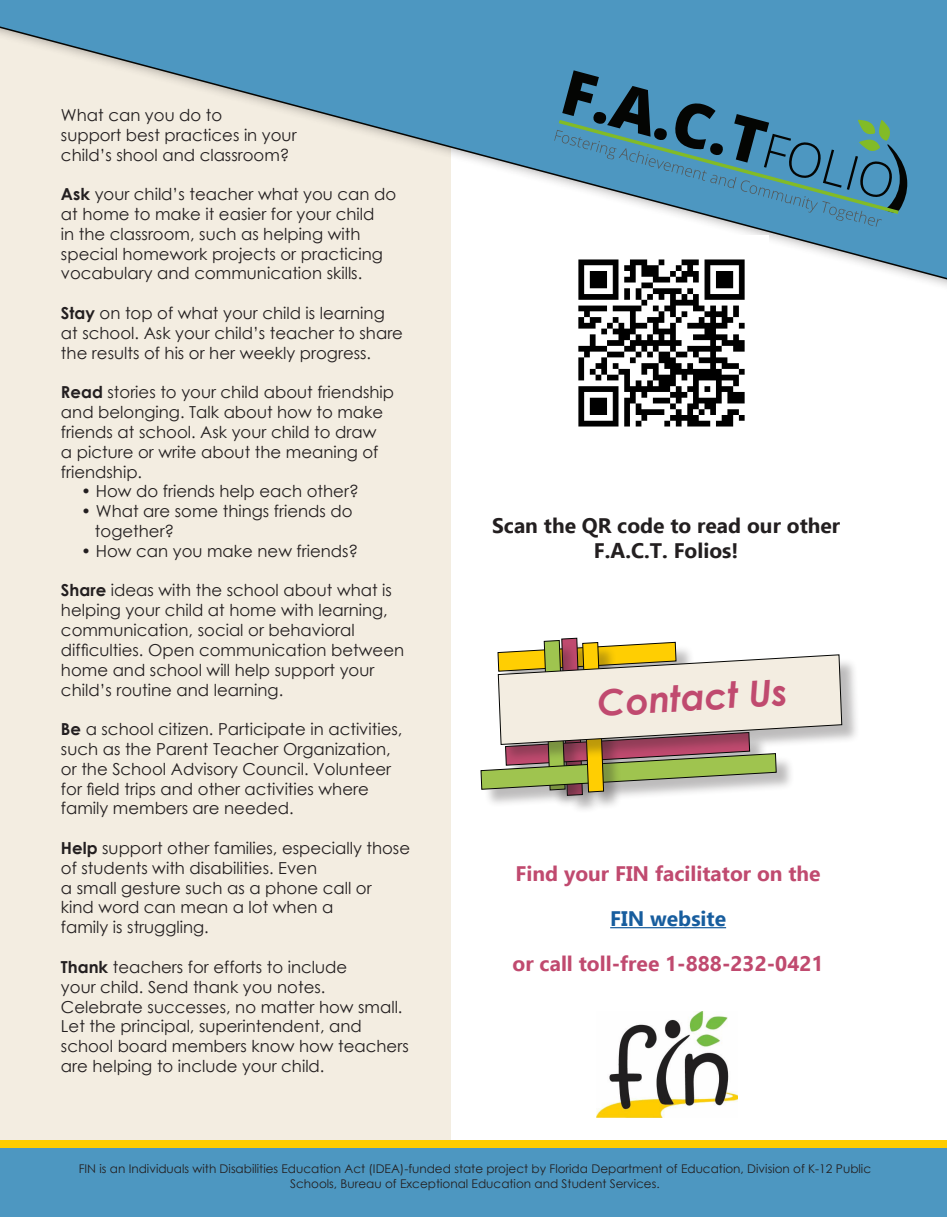
<style>
.page{position:relative;width:947px;height:1217px;background:#fff}
.page>*{position:absolute;margin:0;border:0;box-sizing:border-box;transform-origin:0 0}
.t1{font:italic 700 36px "Century Gothic";color:#c04a6f}
.t2{font:700 21px "Ebrima";color:#c04a6f}
.t3{font:700 21px "Ebrima";color:#231f20}
.t4{font:700 21px "Ebrima";color:#175d9e}
.t5{font:16.5px/19.8px "Century Gothic";color:#231f20}
.t6{font:12px/14.4px "Century Gothic";color:#231f20;text-align:center}
.s1{font-weight:700}
</style>
<div class="page">
<div style="left:0;top:1139px;width:946px;height:69px;background:#fc0"></div>
<div style="left:0;top:14px;width:450px;height:1125px;background:#f3ede1"></div>
<div style="left:0;top:0;width:946px;height:299px;background:#231f20;opacity:.75"></div>
<svg style="left:0;top:0;width:946px;height:287px"></svg>
<svg style="left:554px;top:70px;width:353px;height:157px;background:#5791ad"></svg>
<div style="left:0;top:1147px;width:946px;height:69px;background:#4d97c1"></div>
<hr style="left:610px;top:926px;width:115px;height:2px;background:#175d9e">
<img style="left:596px;top:1011px;width:141px;height:106px">
<div style="left:483px;top:756px;width:311px;height:51px;background:#231f20;opacity:.3"></div>
<div style="left:585px;top:645px;width:37px;height:165px;background:#231f20;opacity:.3"></div>
<div style="left:500px;top:657px;width:359px;height:105px;background:#231f20;opacity:.3"></div>
<svg style="left:480px;top:637px;width:361px;height:158px"></svg>
<img style="left:554px;top:236px;width:214px;height:191px">
<p class="t5" style="left:61px;top:105px;width:237px">What can you do to<br>support best practices in your child’s shool and classroom?</p>
<p class="t5" style="left:61px;top:184px;width:337px"><span class="s1">Ask</span> your child’s teacher what you can do at home to make it easier for your child<br>in the classroom, such as helping with special homework projects or practicing vocabulary and communication skills.</p>
<p class="t5" style="left:61px;top:303px;width:343px"><span class="s1">Stay</span> on top of what your child is learning at school. Ask your child’s teacher to share the results of his or her weekly progress.</p>
<p class="t5" style="left:61px;top:382px;width:334px"><span class="s1">Read</span> stories to your child about friendship and belonging. Talk about how to make friends at school. Ask your child to draw<br>a picture or write about the meaning of friendship.</p>
<p class="t5" style="left:81px;top:481px;width:279px">• How do friends help each other?</p>
<p class="t5" style="left:81px;top:501px;width:273px">• What are some things friends do</p>
<p class="t5" style="left:95px;top:520px;width:81px">together?</p>
<p class="t5" style="left:81px;top:540px;width:278px">• How can you make new friends?</p>
<p class="t5" style="left:61px;top:580px;width:344px"><span class="s1">Share</span> ideas with the school about what is helping your child at home with learning, communication, social or behavioral difficulties. Open communication between home and school will help support your child’s routine and learning.</p>
<p class="t5" style="left:61px;top:718px;width:343px"><span class="s1">Be</span> a school citizen. Participate in activities, such as the Parent Teacher Organization, or the School Advisory Council. Volunteer for field trips and other activities where family members are needed.</p>
<p class="t5" style="left:61px;top:837px;width:350px"><span class="s1">Help</span> support other families, especially those of students with disabilities. Even</p>
<p class="t5" style="left:61px;top:877px;width:312px">a small gesture such as a phone call or</p>
<p class="t5" style="left:61px;top:897px;width:274px">kind word can mean a lot when a</p>
<p class="t5" style="left:61px;top:916px;width:149px">family is struggling.</p>
<p class="t5" style="left:61px;top:956px;width:288px"><span class="s1">Thank</span> teachers for efforts to include</p>
<p class="t5" style="left:61px;top:976px;width:349px">your child. Send thank you notes.<br>Celebrate successes, no matter how small.<br>Let the principal, superintendent, and school board members know how teachers are helping to include your child.</p>
<p class="t3" style="left:492px;top:508px;width:349px">Scan the QR code to read our other</p>
<p class="t3" style="left:593px;top:533px;width:146px">F.A.C.T. Folios!</p>
<p class="t1" style="left:595px;top:676px;width:192px;rotate:-4deg">Contact Us</p>
<p class="t2" style="left:515px;top:856px;width:306px">Find your FIN facilitator on the</p>
<p class="t4" style="left:610px;top:901px;width:117px">FIN website</p>
<p class="t2" style="left:512px;top:946px;width:312px">or call toll-free 1-888-232-0421</p>
<p class="t6" style="left:79px;top:1161px;width:793px">FIN is an Individuals with Disabilities Education Act (IDEA)-funded state project by Florida Department of Education, Division of K-12 Public<br>Schools, Bureau of Exceptional Education and Student Services.</p>
</div>
